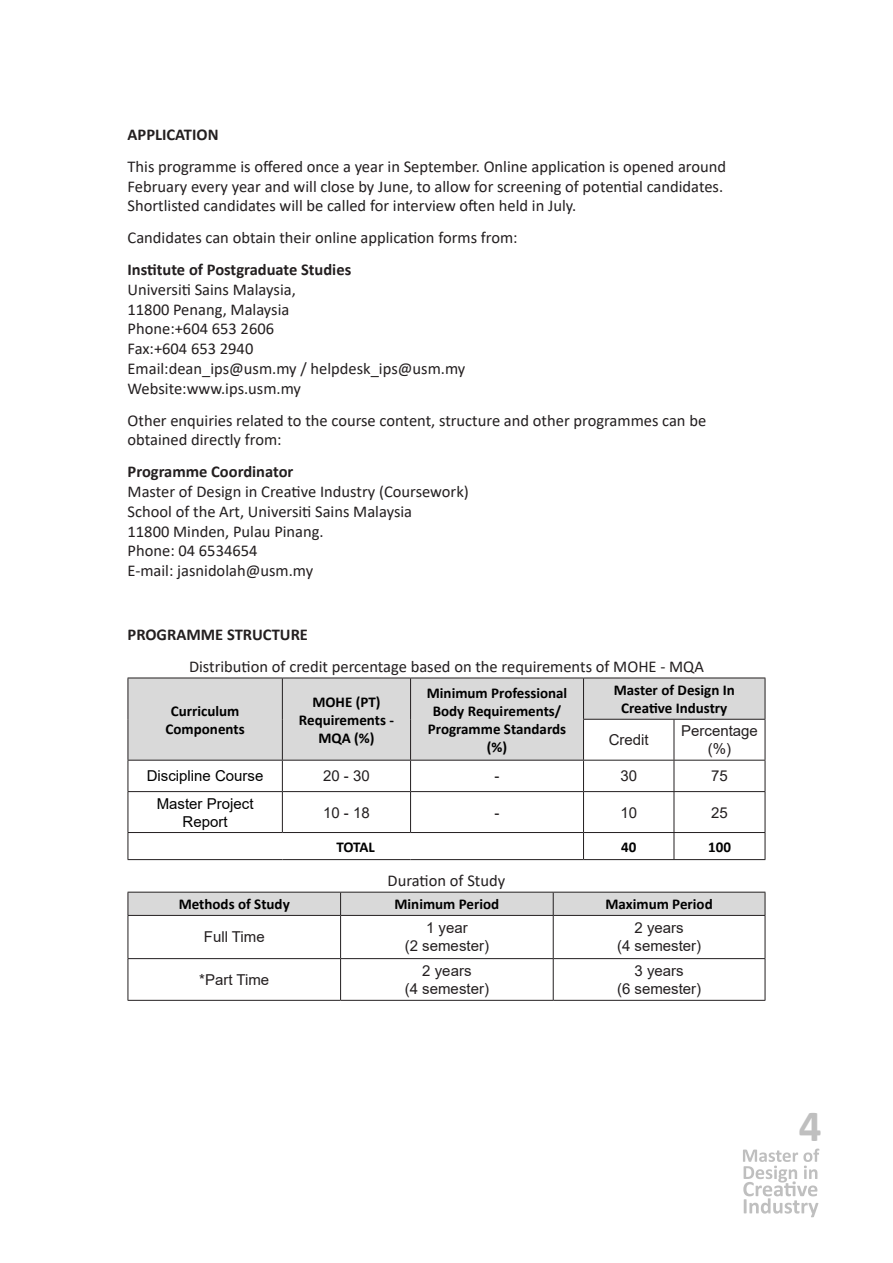
<style>
.page{position:relative;width:893px;height:1263px;background:#fff}
.page>*{position:absolute;margin:0;border:0;box-sizing:border-box;transform-origin:0 0}
.Column_Header_Title{font:700 45px "Calibri";color:#bfbfbf}
.Body_Text{font:16.5px/19.8px "Calibri";color:#231f20}
.Level_1{font:16.5px/19.8px "Calibri";color:#231f20}
.Level_1-2{font:700 16.5px "Calibri";color:#231f20}
.Column_Header_Title-2{font:700 15px/18px "Calibri";color:#000;text-align:center}
.t1{font:15px/18px "Arial";color:#231f20;text-align:center}
.t2{font:15px/18px "Arial";color:#000;text-align:center}
.s1{font-weight:700}
</style>
<div class="page">
<svg style="left:129px;top:679px;width:636px;height:81px;fill:#d9d9d9"></svg>
<hr style="left:128px;top:678px;width:154px;height:1px;background:#231f20">
<hr style="left:128px;top:678px;width:1px;height:41px;background:#231f20">
<hr style="left:282px;top:678px;width:129px;height:1px;background:#231f20">
<hr style="left:282px;top:678px;width:1px;height:41px;background:#231f20">
<hr style="left:411px;top:678px;width:172px;height:1px;background:#231f20">
<hr style="left:410px;top:678px;width:1px;height:41px;background:#231f20">
<hr style="left:583px;top:678px;width:91px;height:1px;background:#231f20">
<hr style="left:583px;top:678px;width:1px;height:41px;background:#231f20">
<hr style="left:674px;top:678px;width:91px;height:1px;background:#231f20">
<hr style="left:765px;top:678px;width:1px;height:41px;background:#231f20">
<hr style="left:128px;top:719px;width:1px;height:41px;background:#231f20">
<hr style="left:282px;top:719px;width:1px;height:41px;background:#231f20">
<hr style="left:410px;top:719px;width:1px;height:41px;background:#231f20">
<hr style="left:583px;top:719px;width:91px;height:1px;background:#231f20">
<hr style="left:583px;top:720px;width:1px;height:40px;background:#231f20">
<hr style="left:674px;top:719px;width:91px;height:1px;background:#231f20">
<hr style="left:674px;top:720px;width:1px;height:40px;background:#231f20">
<hr style="left:765px;top:720px;width:1px;height:40px;background:#231f20">
<hr style="left:128px;top:760px;width:154px;height:1px;background:#231f20">
<hr style="left:128px;top:760px;width:1px;height:31px;background:#231f20">
<hr style="left:282px;top:760px;width:129px;height:1px;background:#231f20">
<hr style="left:282px;top:760px;width:1px;height:31px;background:#231f20">
<hr style="left:411px;top:760px;width:172px;height:1px;background:#231f20">
<hr style="left:410px;top:760px;width:1px;height:31px;background:#231f20">
<hr style="left:583px;top:760px;width:91px;height:1px;background:#231f20">
<hr style="left:583px;top:760px;width:1px;height:31px;background:#231f20">
<hr style="left:674px;top:760px;width:91px;height:1px;background:#231f20">
<hr style="left:674px;top:760px;width:1px;height:31px;background:#231f20">
<hr style="left:765px;top:760px;width:1px;height:31px;background:#231f20">
<hr style="left:128px;top:791px;width:154px;height:1px;background:#231f20">
<hr style="left:128px;top:792px;width:1px;height:40px;background:#231f20">
<hr style="left:282px;top:791px;width:129px;height:1px;background:#231f20">
<hr style="left:282px;top:792px;width:1px;height:40px;background:#231f20">
<hr style="left:411px;top:791px;width:172px;height:1px;background:#231f20">
<hr style="left:410px;top:792px;width:1px;height:40px;background:#231f20">
<hr style="left:583px;top:791px;width:91px;height:1px;background:#231f20">
<hr style="left:583px;top:792px;width:1px;height:40px;background:#231f20">
<hr style="left:674px;top:791px;width:91px;height:1px;background:#231f20">
<hr style="left:674px;top:792px;width:1px;height:40px;background:#231f20">
<hr style="left:765px;top:792px;width:1px;height:40px;background:#231f20">
<hr style="left:128px;top:832px;width:154px;height:1px;background:#231f20">
<svg style="left:128px;top:833px;width:1px;height:26px"></svg>
<hr style="left:282px;top:832px;width:129px;height:1px;background:#231f20">
<hr style="left:411px;top:832px;width:172px;height:1px;background:#231f20">
<hr style="left:583px;top:832px;width:91px;height:1px;background:#231f20">
<svg style="left:583px;top:833px;width:1px;height:26px"></svg>
<hr style="left:674px;top:832px;width:91px;height:1px;background:#231f20">
<svg style="left:674px;top:833px;width:1px;height:26px"></svg>
<svg style="left:765px;top:833px;width:1px;height:26px"></svg>
<hr style="left:128px;top:859px;width:154px;height:1px;background:#231f20">
<hr style="left:282px;top:859px;width:129px;height:1px;background:#231f20">
<hr style="left:411px;top:859px;width:172px;height:1px;background:#231f20">
<hr style="left:583px;top:859px;width:91px;height:1px;background:#231f20">
<hr style="left:674px;top:859px;width:91px;height:1px;background:#231f20">
<svg style="left:128px;top:892px;width:638px;height:23px"></svg>
<hr style="left:128px;top:915px;width:213px;height:1px;background:#231f20">
<hr style="left:128px;top:916px;width:1px;height:42px;background:#231f20">
<hr style="left:341px;top:915px;width:212px;height:1px;background:#231f20">
<hr style="left:340px;top:916px;width:1px;height:42px;background:#231f20">
<hr style="left:553px;top:915px;width:212px;height:1px;background:#231f20">
<hr style="left:553px;top:916px;width:1px;height:42px;background:#231f20">
<hr style="left:765px;top:916px;width:1px;height:42px;background:#231f20">
<hr style="left:128px;top:958px;width:213px;height:1px;background:#231f20">
<hr style="left:128px;top:959px;width:1px;height:41px;background:#231f20">
<hr style="left:341px;top:958px;width:212px;height:1px;background:#231f20">
<hr style="left:340px;top:959px;width:1px;height:41px;background:#231f20">
<hr style="left:553px;top:958px;width:212px;height:1px;background:#231f20">
<hr style="left:553px;top:959px;width:1px;height:41px;background:#231f20">
<hr style="left:765px;top:959px;width:1px;height:41px;background:#231f20">
<hr style="left:128px;top:1000px;width:213px;height:1px;background:#231f20">
<hr style="left:341px;top:1000px;width:212px;height:1px;background:#231f20">
<hr style="left:553px;top:1000px;width:212px;height:1px;background:#231f20">
<svg style="left:743px;top:1148px;width:76px;height:69px"></svg>
<p class="Level_1-2" style="left:128px;top:123px;width:92px">APPLICATION</p>
<p class="Body_Text" style="left:128px;top:156px;width:600px">This programme is offered once a year in September. Online application is opened around<br>February every year and will close by June, to allow for screening of potential candidates.<br>Shortlisted candidates will be called for interview often held in July.</p>
<p class="Body_Text" style="left:128px;top:227px;width:392px">Candidates can obtain their online application forms from:</p>
<p class="Level_1" style="left:128px;top:259px;width:339px"><span class="s1">Institute of Postgraduate Studies<br></span>Universiti Sains Malaysia,<br>11800 Penang, Malaysia<br>Phone:+604 653 2606<br>Fax:+604 653 2940<br>Email:dean_ips@usm.my / helpdesk_ips@usm.my<br>Website:www.ips.usm.my</p>
<p class="Body_Text" style="left:128px;top:410px;width:580px">Other enquiries related to the course content, structure and other programmes can be obtained directly from:</p>
<p class="Level_1" style="left:128px;top:461px;width:343px"><span class="s1">Programme Coordinator<br></span>Master of Design in Creative Industry (Coursework)<br>School of the Art, Universiti Sains Malaysia<br>11800 Minden, Pulau Pinang.<br>Phone: 04 6534654<br>E-mail: jasnidolah@usm.my</p>
<p class="Level_1-2" style="left:128px;top:623px;width:182px">PROGRAMME STRUCTURE</p>
<p class="Body_Text" style="left:189px;top:656px;width:516px">Distribution of credit percentage based on the requirements of MOHE - MQA</p>
<p class="Column_Header_Title-2" style="left:166px;top:701px;width:81px">Curriculum<br>Components</p>
<p class="Column_Header_Title-2" style="left:299px;top:692px;width:97px">MOHE (PT)<br>Requirements -<br>MQA (%)</p>
<p class="Column_Header_Title-2" style="left:427px;top:683px;width:142px">Minimum Professional<br>Body Requirements/<br>Programme Standards (%)</p>
<p class="Column_Header_Title-2" style="left:614px;top:681px;width:123px">Master of Design In<br>Creative Industry</p>
<p class="t1" style="left:609px;top:731px;width:42px">Credit</p>
<p class="t1" style="left:681px;top:722px;width:78px">Percentage (%)</p>
<p class="t2" style="left:147px;top:767px;width:118px">Discipline Course</p>
<p class="t1" style="left:323px;top:767px;width:48px">20 - 30</p>
<p class="t1" style="left:495px;top:767px;width:6px">-</p>
<p class="t1" style="left:620px;top:767px;width:18px">30</p>
<p class="t1" style="left:711px;top:767px;width:18px">75</p>
<p class="t2" style="left:157px;top:794px;width:98px">Master Project<br>Report</p>
<p class="t1" style="left:323px;top:803px;width:48px">10 - 18</p>
<p class="t1" style="left:495px;top:803px;width:6px">-</p>
<p class="t1" style="left:620px;top:803px;width:18px">10</p>
<p class="t1" style="left:711px;top:803px;width:18px">25</p>
<p class="Column_Header_Title-2" style="left:336px;top:837px;width:40px">TOTAL</p>
<p class="Column_Header_Title-2" style="left:621px;top:837px;width:17px">40</p>
<p class="Column_Header_Title-2" style="left:708px;top:837px;width:24px">100</p>
<p class="Body_Text" style="left:388px;top:870px;width:119px">Duration of Study</p>
<p class="Column_Header_Title-2" style="left:179px;top:895px;width:113px">Methods of Study</p>
<p class="Column_Header_Title-2" style="left:394px;top:895px;width:106px">Minimum Period</p>
<p class="Column_Header_Title-2" style="left:605px;top:895px;width:109px">Maximum Period</p>
<p class="t1" style="left:204px;top:928px;width:62px">Full Time</p>
<p class="t1" style="left:405px;top:919px;width:86px">1 year<br>(2 semester)</p>
<p class="t1" style="left:617px;top:919px;width:86px">2 years<br>(4 semester)</p>
<p class="t1" style="left:199px;top:970px;width:72px">*Part Time</p>
<p class="t1" style="left:405px;top:961px;width:86px">2 years<br>(4 semester)</p>
<p class="t1" style="left:617px;top:961px;width:86px">3 years<br>(6 semester)</p>
<p class="Column_Header_Title" style="left:799px;top:1094px;width:24px">4</p>
</div>
